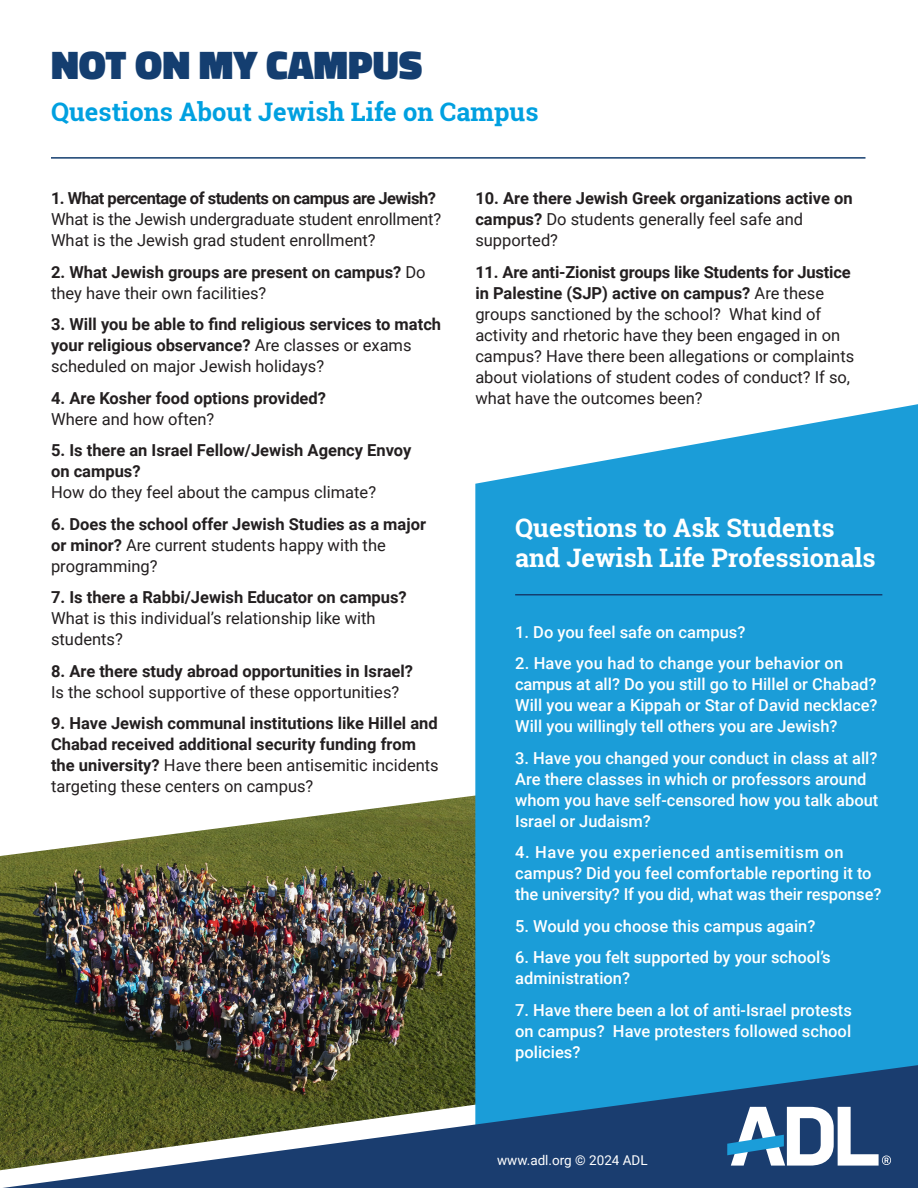
<style>
.page{position:relative;width:918px;height:1188px;background:#fff}
.page>*{position:absolute;margin:0;border:0;box-sizing:border-box;transform-origin:0 0}
.t1{font:900 40.5px "Titillium Web";color:#143e70}
.t2{font:700 25.5px/30px "Roboto Slab";color:#fff}
.t3{font:700 25.5px "Roboto Slab";color:#00a0e0}
.t4{font:700 16.5px/21px "Roboto";color:#231f20}
.t5{font:500 16.5px/21px "Roboto";color:#fff}
.t6{font:16.5px/21px "Roboto";color:#231f20}
.t7{font:700 16.5px "Roboto";letter-spacing:-.03em;color:#231f20}
.t8{font:13.5px "Roboto";color:#fff}
.s1{font-weight:400}
.s2{font-weight:700}
</style>
<div class="page">
<img style="left:0;top:795px;width:475px;height:375px">
<div style="left:475px;top:404px;width:443px;height:661px;background:#1b9dd8"></div>
<svg style="left:2px;top:1065px;width:916px;height:123px;background:#3f616e"></svg>
<hr style="left:51px;top:157px;width:815px;height:2px;background:#143e6f">
<svg style="left:728px;top:1107px;width:163px;height:59px"></svg>
<hr style="left:515px;top:594px;width:367px;height:2px;background:#143e6f">
<h1 class="t1" style="left:51px;top:35px;width:373px">NOT ON MY CAMPUS</h1>
<h2 class="t3" style="left:51px;top:94px;width:489px">Questions About Jewish Life on Campus</h2>
<p class="t7" style="left:51px;top:187px;width:387px">1. What percentage of students on campus are Jewish?</p>
<p class="t6" style="left:51px;top:208px;width:392px">What is the Jewish undergraduate student enrollment?<br>What is the Jewish grad student enrollment?</p>
<p class="t4" style="left:51px;top:261px;width:376px">2. What Jewish groups are present on campus? <span class="s1">Do they have their own facilities?</span></p>
<p class="t4" style="left:51px;top:313px;width:392px">3. Will you be able to find religious services to match your religious observance? <span class="s1">Are classes or exams scheduled on major Jewish holidays?</span></p>
<p class="t4" style="left:51px;top:387px;width:277px">4. Are Kosher food options provided?</p>
<p class="t6" style="left:51px;top:408px;width:165px">Where and how often?</p>
<p class="t4" style="left:51px;top:439px;width:362px">5. Is there an Israel Fellow/Jewish Agency Envoy on campus?</p>
<p class="t6" style="left:51px;top:481px;width:327px">How do they feel about the campus climate?</p>
<p class="t4" style="left:51px;top:513px;width:377px">6. Does the school offer Jewish Studies as a major or minor? <span class="s1">Are current students happy with the programming?</span></p>
<p class="t4" style="left:51px;top:586px;width:357px">7. Is there a Rabbi/Jewish Educator on campus?</p>
<p class="t6" style="left:51px;top:607px;width:326px">What is this individual’s relationship like with students?</p>
<p class="t4" style="left:51px;top:660px;width:364px">8. Are there study abroad opportunities in Israel?</p>
<p class="t6" style="left:51px;top:681px;width:350px">Is the school supportive of these opportunities?</p>
<p class="t4" style="left:51px;top:712px;width:389px">9. Have Jewish communal institutions like Hillel and Chabad received additional security funding from the university? <span class="s1">Have there been antisemitic incidents targeting these centers on campus?</span></p>
<p class="t4" style="left:475px;top:187px;width:379px">10. Are there Jewish Greek organizations active on campus? <span class="s1">Do students generally feel safe and supported?</span></p>
<p class="t6" style="left:475px;top:261px;width:380px"><span class="s2">11. Are anti-Zionist groups like Students for Justice in Palestine (SJP) active on campus?</span> Are these groups sanctioned by the school? What kind of activity and rhetoric have they been engaged in on campus? Have there been allegations or complaints about violations of student codes of conduct? If so, what have the outcomes been?</p>
<h2 class="t2" style="left:515px;top:513px;width:362px">Questions to Ask Students and Jewish Life Professionals</h2>
<p class="t5" style="left:515px;top:621px;width:232px">1. Do you feel safe on campus?</p>
<p class="t5" style="left:515px;top:652px;width:364px">2. Have you had to change your behavior on campus at all? Do you still go to Hillel or Chabad?<br>Will you wear a Kippah or Star of David necklace?<br>Will you willingly tell others you are Jewish?</p>
<p class="t5" style="left:515px;top:747px;width:365px">3. Have you changed your conduct in class at all?<br>Are there classes in which or professors around whom you have self-censored how you talk about Israel or Judaism?</p>
<p class="t5" style="left:515px;top:841px;width:368px">4. Have you experienced antisemitism on campus? Did you feel comfortable reporting it to the university? If you did, what was their response?</p>
<p class="t5" style="left:515px;top:915px;width:302px">5. Would you choose this campus again?</p>
<p class="t5" style="left:515px;top:946px;width:317px">6. Have you felt supported by your school’s administration?</p>
<p class="t5" style="left:515px;top:999px;width:338px;text-align:justify">7. Have there been a lot of anti-Israel protests on campus? Have protesters followed school policies?</p>
<p class="t8" style="left:497px;top:1150px;width:152px">www.adl.org © 2024 ADL</p>
</div>
